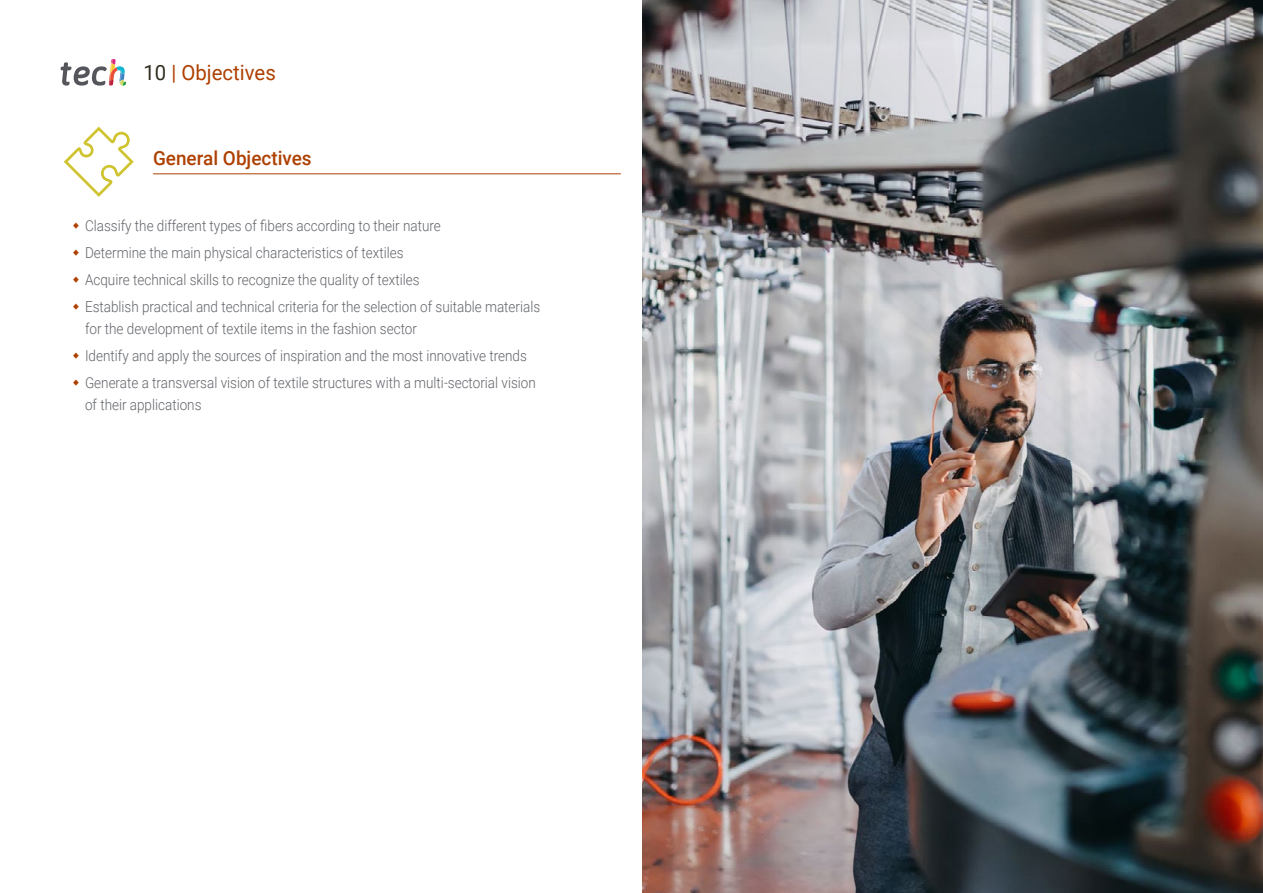
<style>
.page{position:relative;width:1263px;height:893px;background:#fff}
.page>*{position:absolute;margin:0;border:0;box-sizing:border-box;transform-origin:0 0}
.t1{font:21px "Roboto";color:#ae4000}
.t2{font:500 19.5px "Roboto";color:#ae4000}
.t3{font:300 15px/26.7px "Roboto";color:#61646a;scale:.9 1}
.s1{color:#312e20}
</style>
<div class="page">
<hr style="left:153px;top:173px;width:468px;height:1px;background:#ae4000">
<svg style="left:64px;top:127px;width:70px;height:70px"></svg>
<svg style="left:61px;top:59px;width:65px;height:27px"></svg>
<img style="left:642px;top:0;width:621px;height:893px">
<h1 class="t1" style="left:144px;top:57px;width:134px"><span class="s1">10</span> | Objectives</h1>
<h2 class="t2" style="left:153px;top:144px;width:160px">General Objectives</h2>
<p class="t3" style="left:85px;top:212px;width:507px">Classify the different types of fibers according to their nature<br>Determine the main physical characteristics of textiles<br>Acquire technical skills to recognize the quality of textiles<br>Establish practical and technical criteria for the selection of suitable materials</p>
<p class="t3" style="left:85px;top:315px;width:502px">for the development of textile items in the fashion sector<br>Identify and apply the sources of inspiration and the most innovative trends<br>Generate a transversal vision of textile structures with a multi-sectorial vision</p>
<p class="t3" style="left:85px;top:391px;width:131px">of their applications</p>
</div>
